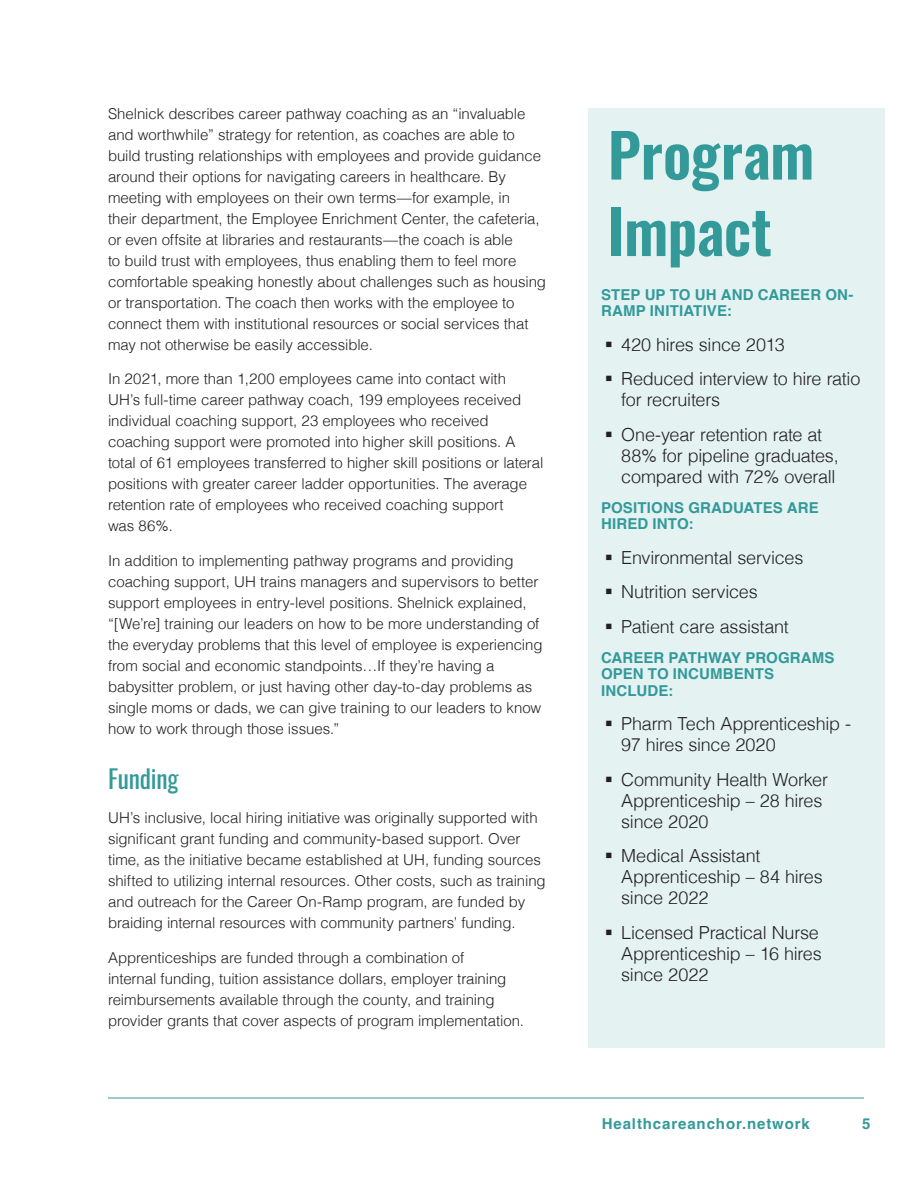
<style>
.page{position:relative;width:918px;height:1188px;background:#fff}
.page>*{position:absolute;margin:0;border:0;box-sizing:border-box;transform-origin:0 0}
.cover_head{font:600 60px "Oswald";letter-spacing:-.01em;color:#399}
.header_2{font:25.5px "Oswald";letter-spacing:-.01em;color:#399}
.t1{font:300 18px/21px "Helvetica";letter-spacing:-.015em;color:#231f20}
.body{font:300 15px/21px "Helvetica";letter-spacing:-.005em;color:#231f20}
.impact_indent{font:700 15px/16.5px "Helvetica";letter-spacing:.01em;color:#399}
.impact_indent-2{font:700 15px "Helvetica";letter-spacing:.06em;color:#399}
</style>
<div class="page">
<hr style="left:108px;top:1098px;width:756px;height:1px;background:#399">
<div style="left:588px;top:108px;width:297px;height:940px;background:#e4f2f2"></div>
<p class="body" style="left:108px;top:102px;width:440px">Shelnick describes career pathway coaching as an “invaluable and worthwhile” strategy for retention, as coaches are able to build trusting relationships with employees and provide guidance around their options for navigating careers in healthcare. By meeting with employees on their own terms—for example, in<br>their department, the Employee Enrichment Center, the cafeteria, or even offsite at libraries and restaurants—the coach is able<br>to build trust with employees, thus enabling them to feel more comfortable speaking honestly about challenges such as housing or transportation. The coach then works with the employee to connect them with institutional resources or social services that may not otherwise be easily accessible.</p>
<p class="body" style="left:108px;top:367px;width:437px">In 2021, more than 1,200 employees came into contact with<br>UH’s full-time career pathway coach, 199 employees received individual coaching support, 23 employees who received coaching support were promoted into higher skill positions. A total of 61 employees transferred to higher skill positions or lateral positions with greater career ladder opportunities. The average retention rate of employees who received coaching support<br>was 86%.</p>
<p class="body" style="left:108px;top:549px;width:436px">In addition to implementing pathway programs and providing coaching support, UH trains managers and supervisors to better support employees in entry-level positions. Shelnick explained, “[We’re] training our leaders on how to be more understanding of the everyday problems that this level of employee is experiencing from social and economic standpoints…If they’re having a babysitter problem, or just having other day-to-day problems as single moms or dads, we can give training to our leaders to know how to work through those issues.”</p>
<p class="header_2" style="left:108px;top:755px;width:72px">Funding</p>
<p class="body" style="left:108px;top:806px;width:439px">UH’s inclusive, local hiring initiative was originally supported with significant grant funding and community-based support. Over time, as the initiative became established at UH, funding sources shifted to utilizing internal resources. Other costs, such as training and outreach for the Career On-Ramp program, are funded by braiding internal resources with community partners’ funding.</p>
<p class="body" style="left:108px;top:946px;width:418px">Apprenticeships are funded through a combination of<br>internal funding, tuition assistance dollars, employer training reimbursements available through the county, and training provider grants that cover aspects of program implementation.</p>
<p class="cover_head" style="left:608px;top:124px;width:208px">Program</p>
<p class="cover_head" style="left:608px;top:200px;width:166px">Impact</p>
<p class="impact_indent" style="left:601px;top:288px;width:254px">STEP UP TO UH AND CAREER ON-<br>RAMP INITIATIVE:</p>
<p class="t1" style="left:605px;top:332px;width:181px">▪ 420 hires since 2013</p>
<p class="t1" style="left:621px;top:367px;width:241px;text-indent:-16px">▪ Reduced interview to hire ratio for recruiters</p>
<p class="t1" style="left:621px;top:422px;width:219px;text-indent:-16px">▪ One-year retention rate at<br>88% for pipeline graduates, compared with 72% overall</p>
<p class="impact_indent" style="left:601px;top:501px;width:219px">POSITIONS GRADUATES ARE<br>HIRED INTO:</p>
<p class="t1" style="left:605px;top:545px;width:200px">▪ Environmental services</p>
<p class="t1" style="left:605px;top:580px;width:155px">▪ Nutrition services</p>
<p class="t1" style="left:605px;top:614px;width:186px">▪ Patient care assistant</p>
<p class="impact_indent" style="left:601px;top:651px;width:235px">CAREER PATHWAY PROGRAMS<br>OPEN TO INCUMBENTS<br>INCLUDE:</p>
<p class="t1" style="left:621px;top:712px;width:231px;text-indent:-16px">▪ Pharm Tech Apprenticeship -<br>97 hires since 2020</p>
<p class="t1" style="left:621px;top:767px;width:208px;text-indent:-16px">▪ Community Health Worker<br>Apprenticeship – 28 hires since 2020</p>
<p class="t1" style="left:621px;top:844px;width:203px;text-indent:-16px">▪ Medical Assistant<br>Apprenticeship – 84 hires since 2022</p>
<p class="t1" style="left:621px;top:920px;width:202px;text-indent:-16px">▪ Licensed Practical Nurse<br>Apprenticeship – 16 hires since 2022</p>
<p class="impact_indent-2" style="left:602px;top:1114px;width:210px">Healthcareanchor.network</p>
<p class="impact_indent" style="left:862px;top:1117px;width:10px">5</p>
</div>
